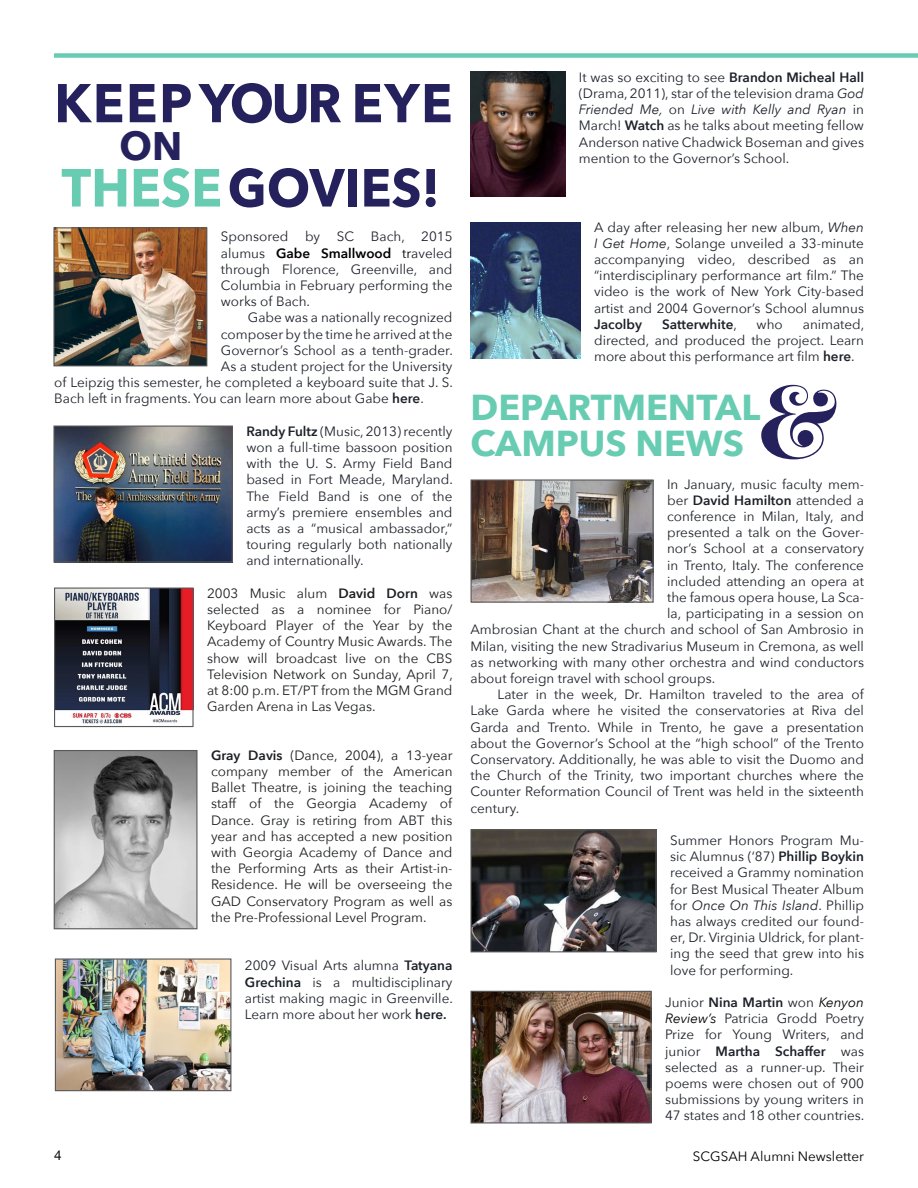
<style>
.page{position:relative;width:918px;height:1188px;background:#fff}
.page>*{position:absolute;margin:0;border:0;box-sizing:border-box;transform-origin:0 0}
.t1{font:700 54px "Avenir Next";letter-spacing:.03em;color:#25215d;scale:.96 1}
.t2{font:700 53.1px "Avenir Next";color:#25215d;scale:.96 1}
.t3{font:700 39.75px "Avenir Next";color:#25215d;scale:.96 1}
.t4{font:700 36px/36px "Avenir Next";color:#68ccb2}
.t5{font:13.5px/16.2px "Avenir Next";color:#1d2129;text-align:justify}
.t6{font:13.5px/16.2px "Avenir Next";color:#1c1e21;text-align:justify}
.t7{font:600 13.5px "Avenir Next";color:#1d2129}
.t8{font:13.5px "Avenir Next";color:#000}
.t9{font:13.5px "Helvetica Neue";color:#000}
.s1{color:#68ccb2}
.s2{font-weight:600;color:#000}
.s3{color:#000}
.s4{font-weight:600}
.s5{font-style:italic}
.s6{font-weight:400}
.s7{font-style:italic;color:#000}
</style>
<div class="page">
<div style="left:54px;top:53px;width:864px;height:5px;background:#68ccb2"></div>
<svg style="left:761px;top:385px;width:75px;height:74px"></svg>
<img style="left:55px;top:229px;width:150px;height:135px">
<div style="left:53px;top:227px;width:154px;height:139px;border:1px solid #58595b"></div>
<img style="left:55px;top:428px;width:176px;height:133px">
<div style="left:53px;top:426px;width:180px;height:137px;border:1px solid #58595b"></div>
<img style="left:56px;top:590px;width:136px;height:134px">
<div style="left:54px;top:588px;width:140px;height:139px;border:1px solid #58595b"></div>
<img style="left:56px;top:752px;width:140px;height:175px">
<div style="left:54px;top:750px;width:144px;height:179px;border:1px solid #58595b"></div>
<img style="left:473px;top:481px;width:179px;height:120px">
<div style="left:471px;top:479px;width:183px;height:124px;border:1px solid #58595b"></div>
<img style="left:472px;top:831px;width:183px;height:119px">
<div style="left:470px;top:829px;width:187px;height:123px;border:1px solid #58595b"></div>
<img style="left:472px;top:993px;width:178px;height:129px">
<div style="left:470px;top:991px;width:182px;height:133px;border:1px solid #58595b"></div>
<img style="left:57px;top:960px;width:172px;height:129px">
<div style="left:55px;top:958px;width:176px;height:133px;border:1px solid #58595b"></div>
<img style="left:471px;top:71px;width:94px;height:125px">
<img style="left:470px;top:223px;width:111px;height:136px">
<h1 class="t1" style="left:54px;top:57px;width:416px">KEEPYOUR EYE</h1>
<h3 class="t3" style="left:120px;top:111px;width:67px">ON</h3>
<h2 class="t2" style="left:62px;top:142px;width:396px"><span class="s1">THESE</span>GOVIES!</h2>
<p class="t5" style="left:221px;top:228px;width:233px">Sponsored by SC Bach, 2015 alumus <span class="s2">Gabe Smallwood</span> <span class="s3">tr</span>aveled through Florence, Greenville, and Columbia in February performing the works of Bach.</p>
<p class="t5" style="left:248px;top:309px;width:206px">Gabe was a nationally recognized</p>
<p class="t5" style="left:221px;top:325px;width:233px">composer by the time he arrived at the</p>
<p class="t5" style="left:221px;top:341px;width:234px">Governor’s School as a tenth-grader.</p>
<p class="t5" style="left:221px;top:358px;width:233px">As a student project for the University</p>
<p class="t5" style="left:54px;top:374px;width:400px">of Leipzig this semester, he completed a keyboard suite that J. S.</p>
<p class="t5" style="left:54px;top:390px;width:371px">Bach left in fragments. You can learn more about Gabe <span class="s4">here</span>.</p>
<p class="t5" style="left:246px;top:422px;width:208px"><span class="s4">Randy Fultz</span> (Music, 2013) recently won a full-time bassoon position with the U. S. Army Field Band based in Fort Meade, Maryland.<br>The Field Band is one of the army’s premiere ensembles and acts as a “musical ambassador,” touring regularly both nationally and internationally.</p>
<p class="t6" style="left:207px;top:584px;width:247px">2003 Music alum <span class="s4">David Dorn</span> was selected as a nominee for Piano/ Keyboard Player of the Year by the Academy of Country Music Awards. The show will broadcast live on the CBS Television Network on Sunday, April 7, at 8:00 p.m. ET/PT from the MGM Grand Garden Arena in Las Vegas.</p>
<p class="t6" style="left:211px;top:746px;width:243px"><span class="s4">Gray Davis</span> (Dance, 2004), a 13-year company member of the American Ballet Theatre, is joining the teaching staff of the Georgia Academy of Dance. Gray is retiring from ABT this year and has accepted a new position with Georgia Academy of Dance and the Performing Arts as their Artist-in-Residence. He will be overseeing the GAD Conservatory Program as well as the Pre-Professional Level Program.</p>
<p class="t5" style="left:245px;top:957px;width:209px">2009 Visual Arts alumna <span class="s4">Tatyana Grechina</span> is a multidisciplinary artist making magic in Greenville.<br>Learn more about her work <span class="s4">here.</span></p>
<p class="t5" style="left:579px;top:68px;width:287px">It was so exciting to see <span class="s4">Brandon Micheal Hall </span>(Drama, 2011), star of the television drama <span class="s5">God Friended Me,</span> on <span class="s5">Live with Kelly and Ryan</span> in March! <span class="s4">Watch</span> as he talks about meeting fellow Anderson native Chadwick Boseman and gives mention to the Governor’s School.</p>
<p class="t5" style="left:594px;top:218px;width:271px">A day after releasing her new album, <span class="s5">When I Get Home</span>, Solange unveiled a 33-minute accompanying video, described as an “interdisciplinary performance art film.” The video is the work of New York City-based artist and 2004 Governor’s School alumnus</p>
<p class="t7" style="left:594px;top:313px;width:50px">Jacolby</p>
<p class="t7" style="left:662px;top:313px;width:76px">Satterwhite<span class="s6">,</span></p>
<p class="t5" style="left:757px;top:315px;width:28px">who</p>
<p class="t5" style="left:594px;top:315px;width:272px;text-indent:209px">animated, directed, and produced the project. Learn more about this performance art film <span class="s4">here</span>.</p>
<h3 class="t4" style="left:471px;top:389px;width:291px">DEPARTMENTAL<br>CAMPUS NEWS</h3>
<p class="t5" style="left:667px;top:475px;width:198px">In January, music faculty mem-</p>
<p class="t7" style="left:667px;top:488px;width:198px"><span class="s6">ber</span> David Hamilton <span class="s6">attended a</span></p>
<p class="t5" style="left:667px;top:508px;width:198px">conference in Milan, Italy, and</p>
<p class="t5" style="left:667px;top:524px;width:198px">presented a talk on the Gover-</p>
<p class="t5" style="left:667px;top:540px;width:198px">nor’s School at a conservatory</p>
<p class="t5" style="left:667px;top:556px;width:198px">in Trento, Italy. The conference</p>
<p class="t5" style="left:667px;top:572px;width:198px">included attending an opera at</p>
<p class="t5" style="left:667px;top:589px;width:198px">the famous opera house, La Sca-</p>
<p class="t5" style="left:667px;top:605px;width:198px">la, participating in a session on</p>
<p class="t5" style="left:471px;top:621px;width:395px">Ambrosian Chant at the church and school of San Ambrosio in</p>
<p class="t5" style="left:471px;top:637px;width:395px">Milan, visiting the new Stradivarius Museum in Cremona, as well</p>
<p class="t5" style="left:471px;top:653px;width:395px">as networking with many other orchestra and wind conductors</p>
<p class="t5" style="left:471px;top:670px;width:246px">about foreign travel with school groups.</p>
<p class="t5" style="left:498px;top:686px;width:368px">Later in the week, Dr. Hamilton traveled to the area of</p>
<p class="t5" style="left:471px;top:702px;width:395px">Lake Garda where he visited the conservatories at Riva del</p>
<p class="t5" style="left:471px;top:718px;width:395px">Garda and Trento. While in Trento, he gave a presentation</p>
<p class="t5" style="left:471px;top:734px;width:395px">about the Governor’s School at the “high school” of the Trento</p>
<p class="t5" style="left:471px;top:751px;width:395px">Conservatory. Additionally, he was able to visit the Duomo and</p>
<p class="t5" style="left:471px;top:767px;width:395px">the Church of the Trinity, two important churches where the</p>
<p class="t5" style="left:471px;top:783px;width:395px">Counter Reformation Council of Trent was held in the sixteenth</p>
<p class="t5" style="left:471px;top:799px;width:50px">century.</p>
<p class="t5" style="left:670px;top:832px;width:195px">Summer Honors Program Mu&shy;sic Alumnus (‘87) <span class="s4">Phillip Boykin </span>received a Grammy nomination for Best Musical Theater Album for <span class="s5">Once On This Island</span>. Phillip has always credited our found&shy;er, Dr. Virginia Uldrick, for plant&shy;ing the seed that grew into his love for performing.</p>
<p class="t5" style="left:665px;top:994px;width:201px">Junior <span class="s4">Nina Martin</span> won <span class="s7">Kenyon Review’s</span> Patricia Grodd Poetry Prize for Young Writers, and junior <span class="s4">Martha Schaffer</span> was selected as a runner-up. Their poems were chosen out of 900 submissions by young writers in 47 states and 18 other countries.</p>
<p class="t9" style="left:54px;top:1146px;width:9px">4</p>
<p class="t8" style="left:693px;top:1145px;width:173px">SCGSAH Alumni Newsletter</p>
</div>
